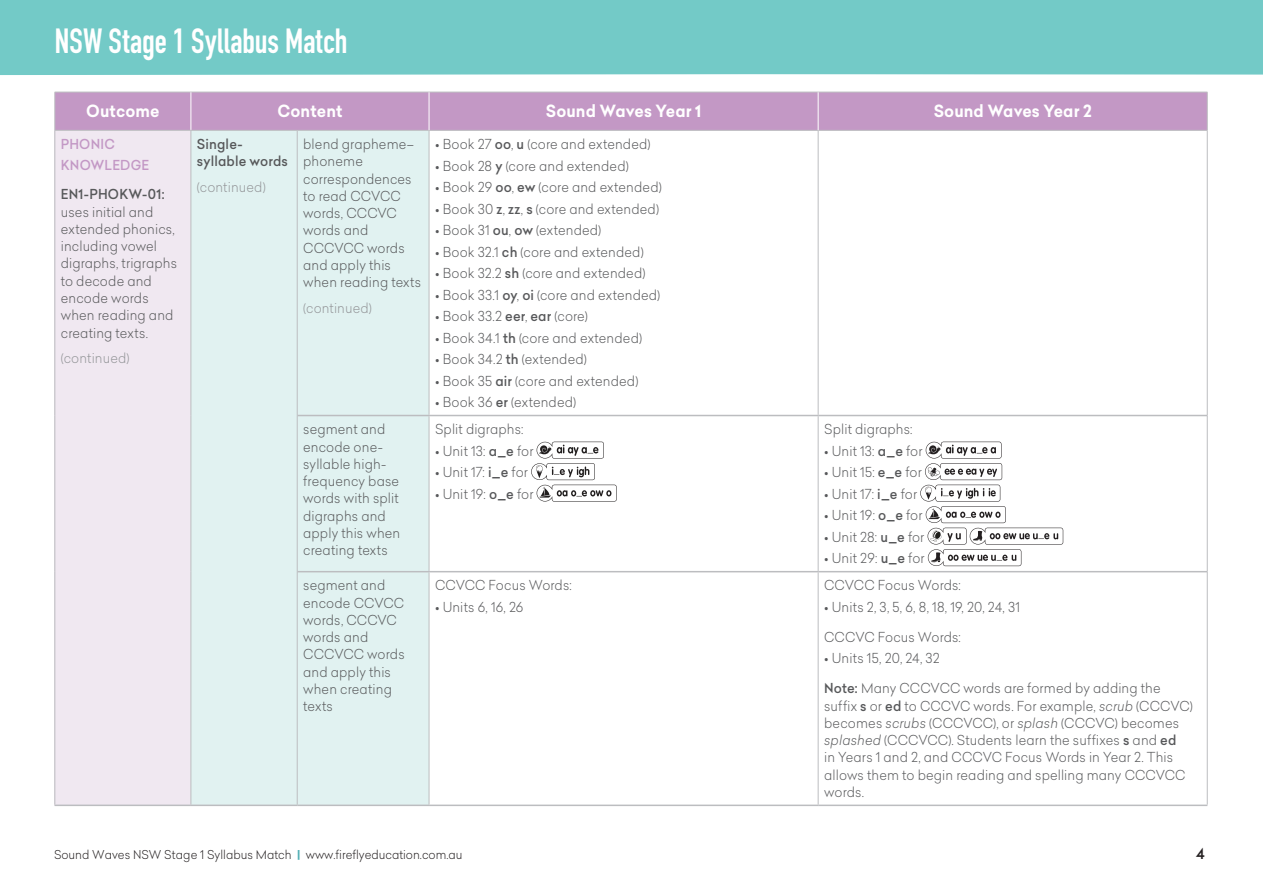
<style>
.page{position:relative;width:1263px;height:893px;background:#fff}
.page>*{position:absolute;margin:0;border:0;box-sizing:border-box;transform-origin:0 0}
.t1{font:34.5px "DIN Engschrift Std";letter-spacing:.005em;color:#fff;scale:.95 1}
.t2{font:700 16.5px "Celias";letter-spacing:.005em;color:#fff;scale:.95 1}
.t3{font:500 15px "Celias";color:#231f20;scale:.95 1}
.t4{font:300 13.5px/17.2px "Celias";letter-spacing:.01em;color:#57585a;scale:.95 1}
.t5{font:500 13.5px/17.2px "Celias";letter-spacing:.015em;color:#57585a;scale:.95 1}
.t6{font:300 13.5px "Celias";letter-spacing:.01em;color:#939598;scale:.95 1}
.t7{font:500 13.5px/21px "Celias";letter-spacing:.015em;color:#c398c5;scale:.95 1}
.t8{font:300 12px "Celias";color:#231f20;scale:.95 1}
.s1{font-weight:500}
.s2{font-style:italic}
.s3{font-weight:700;color:#50aeb4}
</style>
<div class="page">
<div style="left:0;top:0;width:1263px;height:75px;background:#73cac7"></div>
<div style="left:56px;top:93px;width:1151px;height:37px;background:#c398c5"></div>
<div style="left:55px;top:130px;width:136px;height:675px;background:#f0e8f1"></div>
<div style="left:192px;top:131px;width:237px;height:674px;background:#e1f2f1"></div>
<hr style="left:55px;top:92px;width:136px;height:1px;background:#bcbdc0">
<hr style="left:55px;top:92px;width:1px;height:38px;background:#bcbdc0">
<hr style="left:191px;top:92px;width:106px;height:1px;background:#bcbdc0">
<hr style="left:297px;top:92px;width:132px;height:1px;background:#bcbdc0">
<hr style="left:429px;top:92px;width:389px;height:1px;background:#bcbdc0">
<hr style="left:818px;top:92px;width:389px;height:1px;background:#bcbdc0">
<hr style="left:1207px;top:92px;width:1px;height:38px;background:#bcbdc0">
<hr style="left:297px;top:130px;width:132px;height:1px;background:#bcbdc0">
<hr style="left:429px;top:130px;width:389px;height:1px;background:#bcbdc0">
<hr style="left:429px;top:131px;width:1px;height:284px;background:#bcbdc0">
<hr style="left:818px;top:130px;width:389px;height:1px;background:#bcbdc0">
<hr style="left:818px;top:131px;width:1px;height:284px;background:#bcbdc0">
<hr style="left:1207px;top:131px;width:1px;height:284px;background:#bcbdc0">
<hr style="left:429px;top:416px;width:1px;height:155px;background:#bcbdc0">
<hr style="left:818px;top:416px;width:1px;height:155px;background:#bcbdc0">
<hr style="left:1207px;top:415px;width:1px;height:157px;background:#bcbdc0">
<hr style="left:429px;top:572px;width:1px;height:233px;background:#bcbdc0">
<hr style="left:818px;top:572px;width:1px;height:233px;background:#bcbdc0">
<hr style="left:1207px;top:572px;width:1px;height:233px;background:#bcbdc0">
<hr style="left:191px;top:92px;width:1px;height:38px;background:#fff">
<hr style="left:429px;top:92px;width:1px;height:38px;background:#fff">
<hr style="left:818px;top:92px;width:1px;height:38px;background:#fff">
<hr style="left:297px;top:415px;width:132px;height:1px;background:#bcbdc0">
<hr style="left:429px;top:415px;width:389px;height:1px;background:#bcbdc0">
<hr style="left:818px;top:415px;width:389px;height:1px;background:#bcbdc0">
<hr style="left:297px;top:571px;width:132px;height:1px;background:#bcbdc0">
<hr style="left:429px;top:571px;width:389px;height:1px;background:#bcbdc0">
<hr style="left:818px;top:571px;width:389px;height:1px;background:#bcbdc0">
<hr style="left:297px;top:805px;width:132px;height:1px;background:#bcbdc0">
<hr style="left:429px;top:805px;width:389px;height:1px;background:#bcbdc0">
<hr style="left:818px;top:805px;width:389px;height:1px;background:#bcbdc0">
<hr style="left:55px;top:130px;width:136px;height:1px;background:#bcbdc0">
<hr style="left:55px;top:131px;width:1px;height:284px;background:#bcbdc0">
<hr style="left:191px;top:130px;width:106px;height:1px;background:#bcbdc0">
<hr style="left:191px;top:131px;width:1px;height:284px;background:#bcbdc0">
<hr style="left:297px;top:131px;width:1px;height:284px;background:#bcbdc0">
<hr style="left:55px;top:415px;width:1px;height:157px;background:#bcbdc0">
<hr style="left:191px;top:415px;width:1px;height:157px;background:#bcbdc0">
<hr style="left:297px;top:415px;width:1px;height:157px;background:#bcbdc0">
<hr style="left:55px;top:572px;width:1px;height:233px;background:#bcbdc0">
<hr style="left:191px;top:572px;width:1px;height:233px;background:#bcbdc0">
<hr style="left:297px;top:572px;width:1px;height:233px;background:#bcbdc0">
<hr style="left:55px;top:805px;width:136px;height:1px;background:#bcbdc0">
<hr style="left:191px;top:805px;width:106px;height:1px;background:#bcbdc0">
<svg style="left:531px;top:442px;width:86px;height:60px"></svg>
<svg style="left:920px;top:442px;width:143px;height:124px"></svg>
<h1 class="t1" style="left:55px;top:21px;width:310px">NSW Stage 1 Syllabus Match</h1>
<p class="t2" style="left:86px;top:99px;width:79px">Outcome</p>
<p class="t2" style="left:277px;top:99px;width:70px">Content</p>
<p class="t2" style="left:546px;top:99px;width:165px">Sound Waves Year 1</p>
<p class="t2" style="left:934px;top:99px;width:168px">Sound Waves Year 2</p>
<p class="t7" style="left:61px;top:134px;width:94px">PHONIC<br>KNOWLEDGE</p>
<p class="t5" style="left:61px;top:186px;width:111px">EN1-PHOKW-01:</p>
<p class="t4" style="left:61px;top:203px;width:124px">uses initial and extended phonics, including vowel digraphs, trigraphs to decode and encode words when reading and creating texts.</p>
<p class="t6" style="left:61px;top:349px;width:74px">(continued)</p>
<p class="t5" style="left:197px;top:135px;width:97px">Single&shy;syllable words</p>
<p class="t6" style="left:197px;top:178px;width:74px">(continued)</p>
<p class="t4" style="left:303px;top:135px;width:126px">blend grapheme– phoneme correspondences to read CCVCC words, CCCVC words and<br>CCCVCC words and apply this when reading texts</p>
<p class="t6" style="left:303px;top:299px;width:74px">(continued)</p>
<p class="t4" style="left:435px;top:135px;width:228px">• Book 27 <span class="s1">oo</span>, <span class="s1">u</span> (core and extended)</p>
<p class="t4" style="left:435px;top:157px;width:205px">• Book 28 <span class="s1">y</span> (core and extended)</p>
<p class="t4" style="left:435px;top:178px;width:240px">• Book 29 <span class="s1">oo</span>, <span class="s1">ew</span> (core and extended)</p>
<p class="t4" style="left:435px;top:200px;width:237px">• Book 30 <span class="s1">z</span>, <span class="s1">zz</span>, <span class="s1">s</span> (core and extended)</p>
<p class="t4" style="left:435px;top:221px;width:176px">• Book 31 <span class="s1">ou</span>, <span class="s1">ow</span> (extended)</p>
<p class="t4" style="left:435px;top:243px;width:221px">• Book 32.1 <span class="s1">ch</span> (core and extended)</p>
<p class="t4" style="left:435px;top:264px;width:223px">• Book 32.2 <span class="s1">sh</span> (core and extended)</p>
<p class="t4" style="left:435px;top:286px;width:239px">• Book 33.1 <span class="s1">oy</span>, <span class="s1">oi</span> (core and extended)</p>
<p class="t4" style="left:435px;top:307px;width:162px">• Book 33.2 <span class="s1">eer</span>, <span class="s1">ear</span> (core)</p>
<p class="t4" style="left:435px;top:329px;width:219px">• Book 34.1 <span class="s1">th</span> (core and extended)</p>
<p class="t4" style="left:435px;top:350px;width:161px">• Book 34.2 <span class="s1">th</span> (extended)</p>
<p class="t4" style="left:435px;top:372px;width:216px">• Book 35 <span class="s1">air</span> (core and extended)</p>
<p class="t4" style="left:435px;top:393px;width:150px">• Book 36 <span class="s1">er</span> (extended)</p>
<p class="t4" style="left:303px;top:420px;width:104px">segment and encode one&shy;syllable high&shy;frequency base words with split digraphs and apply this when creating texts</p>
<p class="t4" style="left:435px;top:420px;width:95px">Split digraphs:</p>
<p class="t4" style="left:435px;top:442px;width:105px">• Unit 13: <span class="s1">a_e</span> for</p>
<p class="t4" style="left:435px;top:463px;width:99px">• Unit 17: <span class="s1">i_e</span> for</p>
<p class="t4" style="left:435px;top:485px;width:105px">• Unit 19: <span class="s1">o_e</span> for</p>
<p class="t4" style="left:303px;top:576px;width:108px">segment and encode CCVCC words, CCCVC words and<br>CCCVCC words and apply this when creating texts</p>
<p class="t4" style="left:435px;top:576px;width:146px">CCVCC Focus Words:</p>
<p class="t4" style="left:435px;top:598px;width:95px">• Units 6, 16, 26</p>
<p class="t4" style="left:824px;top:420px;width:95px">Split digraphs:</p>
<p class="t4" style="left:824px;top:442px;width:105px">• Unit 13: <span class="s1">a_e</span> for</p>
<p class="t4" style="left:824px;top:463px;width:104px">• Unit 15: <span class="s1">e_e</span> for</p>
<p class="t4" style="left:824px;top:485px;width:99px">• Unit 17: <span class="s1">i_e</span> for</p>
<p class="t4" style="left:824px;top:506px;width:105px">• Unit 19: <span class="s1">o_e</span> for</p>
<p class="t4" style="left:824px;top:528px;width:107px">• Unit 28: <span class="s1">u_e</span> for</p>
<p class="t4" style="left:824px;top:549px;width:107px">• Unit 29: <span class="s1">u_e</span> for</p>
<p class="t4" style="left:824px;top:576px;width:146px">CCVCC Focus Words:</p>
<p class="t4" style="left:824px;top:598px;width:208px">• Units 2, 3, 5, 6, 8, 18, 19, 20, 24, 31</p>
<p class="t4" style="left:824px;top:628px;width:146px">CCCVC Focus Words:</p>
<p class="t4" style="left:824px;top:649px;width:123px">• Units 15, 20, 24, 32</p>
<p class="t4" style="left:824px;top:679px;width:390px"><span class="s1">Note:</span> Many CCCVCC words are formed by adding the suffix <span class="s1">s</span> or <span class="s1">ed</span> to CCCVC words. For example, <span class="s2">scrub</span> (CCCVC) becomes <span class="s2">scrubs</span> (CCCVCC), or <span class="s2">splash</span> (CCCVC) becomes <span class="s2">splashed</span> (CCCVCC). Students learn the suffixes <span class="s1">s</span> and <span class="s1">ed<br></span>in Years 1 and 2, and CCCVC Focus Words in Year 2. This allows them to begin reading and spelling many CCCVCC words.</p>
<p class="t8" style="left:54px;top:846px;width:431px">Sound Waves NSW Stage 1 Syllabus Match <span class="s3">|</span> www.fireflyeducation.com.au</p>
<p class="t3" style="left:1196px;top:843px;width:11px">4</p>
</div>
